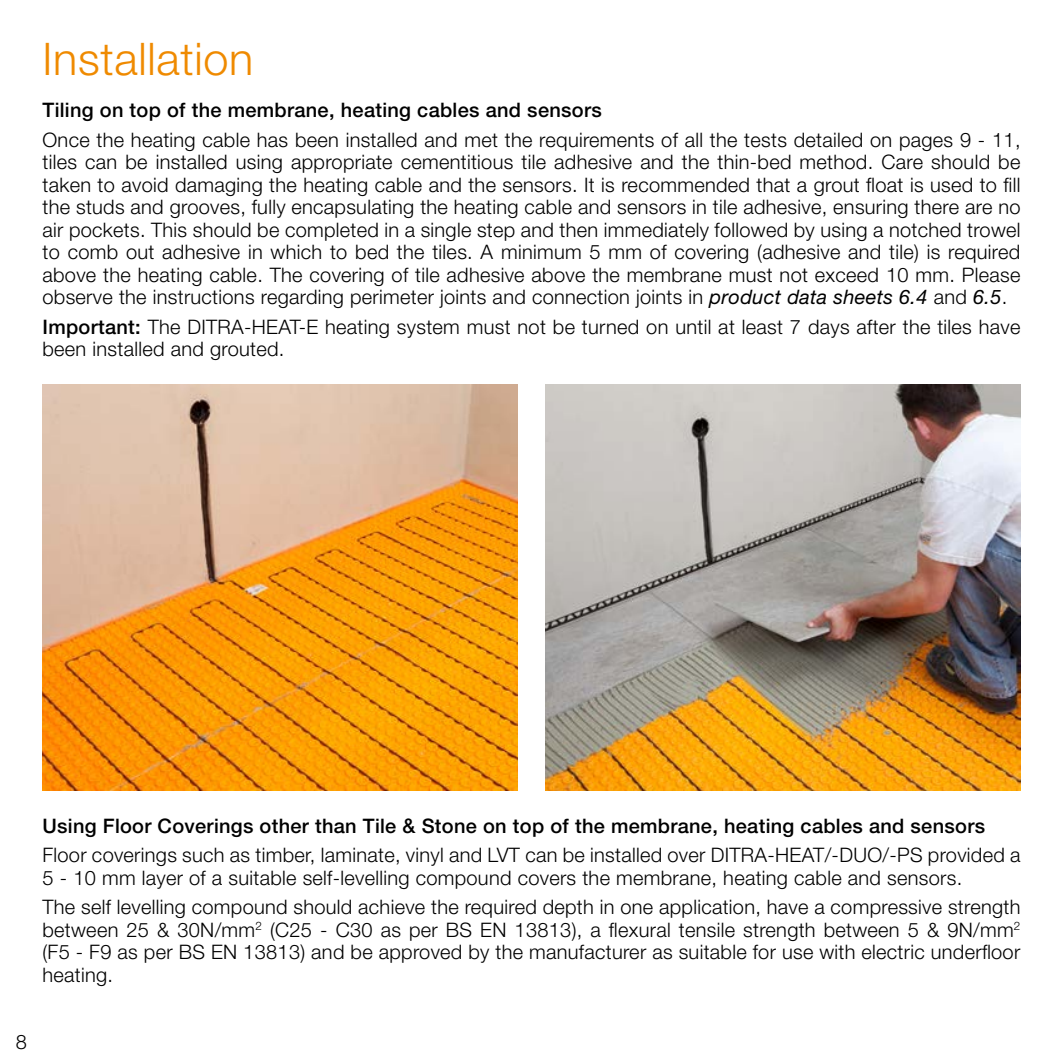
<style>
.page{position:relative;width:1063px;height:1063px;background:#fff}
.page>*{position:absolute;margin:0;border:0;box-sizing:border-box;transform-origin:0 0}
.t1{font:300 45px "Helvetica Neue LT Pro";letter-spacing:.015em;color:#ef8a00}
.t2{font:300 20px/22.5px "Helvetica Neue LT Pro";letter-spacing:.015em;color:#000;text-align:justify}
.t3{font:500 20px "Helvetica Neue LT Pro";letter-spacing:.015em;color:#000}
.s1{font-weight:400;font-style:italic}
.s2{font-weight:500}
</style>
<div class="page">
<img style="left:43px;top:385px;width:474px;height:405px">
<img style="left:546px;top:385px;width:474px;height:405px">
<p class="t1" style="left:43px;top:31px;width:212px">Installation</p>
<p class="t3" style="left:43px;top:98px;width:561px">Tiling on top of the membrane, heating cables and sensors</p>
<p class="t2" style="left:43px;top:128px;width:980px">Once the heating cable has been installed and met the requirements of all the tests detailed on pages 9 - 11, tiles can be installed using appropriate cementitious tile adhesive and the thin-bed method. Care should be taken to avoid damaging the heating cable and the sensors. It is recommended that a grout float is used to fill the studs and grooves, fully encapsulating the heating cable and sensors in tile adhesive, ensuring there are no air pockets. This should be completed in a single step and then immediately followed by using a notched trowel to comb out adhesive in which to bed the tiles. A minimum 5 mm of covering (adhesive and tile) is required above the heating cable. The covering of tile adhesive above the membrane must not exceed 10 mm. Please observe the instructions regarding perimeter joints and connection joints in <span class="s1">product data sheets 6.4</span> and <span class="s1">6.5</span>.</p>
<p class="t2" style="left:43px;top:315px;width:979px"><span class="s2">Important:</span> The DITRA-HEAT-E heating system must not be turned on until at least 7 days after the tiles have been installed and grouted.</p>
<p class="t3" style="left:43px;top:814px;width:944px">Using Floor Coverings other than Tile &amp; Stone on top of the membrane, heating cables and sensors</p>
<p class="t2" style="left:43px;top:844px;width:980px">Floor coverings such as timber, laminate, vinyl and LVT can be installed over DITRA-HEAT/-DUO/-PS provided a<br>5 - 10 mm layer of a suitable self-levelling compound covers the membrane, heating cable and sensors.</p>
<p class="t2" style="left:43px;top:896px;width:980px">The self levelling compound should achieve the required depth in one application, have a compressive strength between 25 &amp; 30N/mm<sup>2</sup> (C25 - C30 as per BS EN 13813), a flexural tensile strength between 5 &amp; 9N/mm<sup>2 </sup>(F5 - F9 as per BS EN 13813) and be approved by the manufacturer as suitable for use with electric underfloor heating.</p>
<p class="t2" style="left:16px;top:1030px;width:13px">8</p>
</div>
